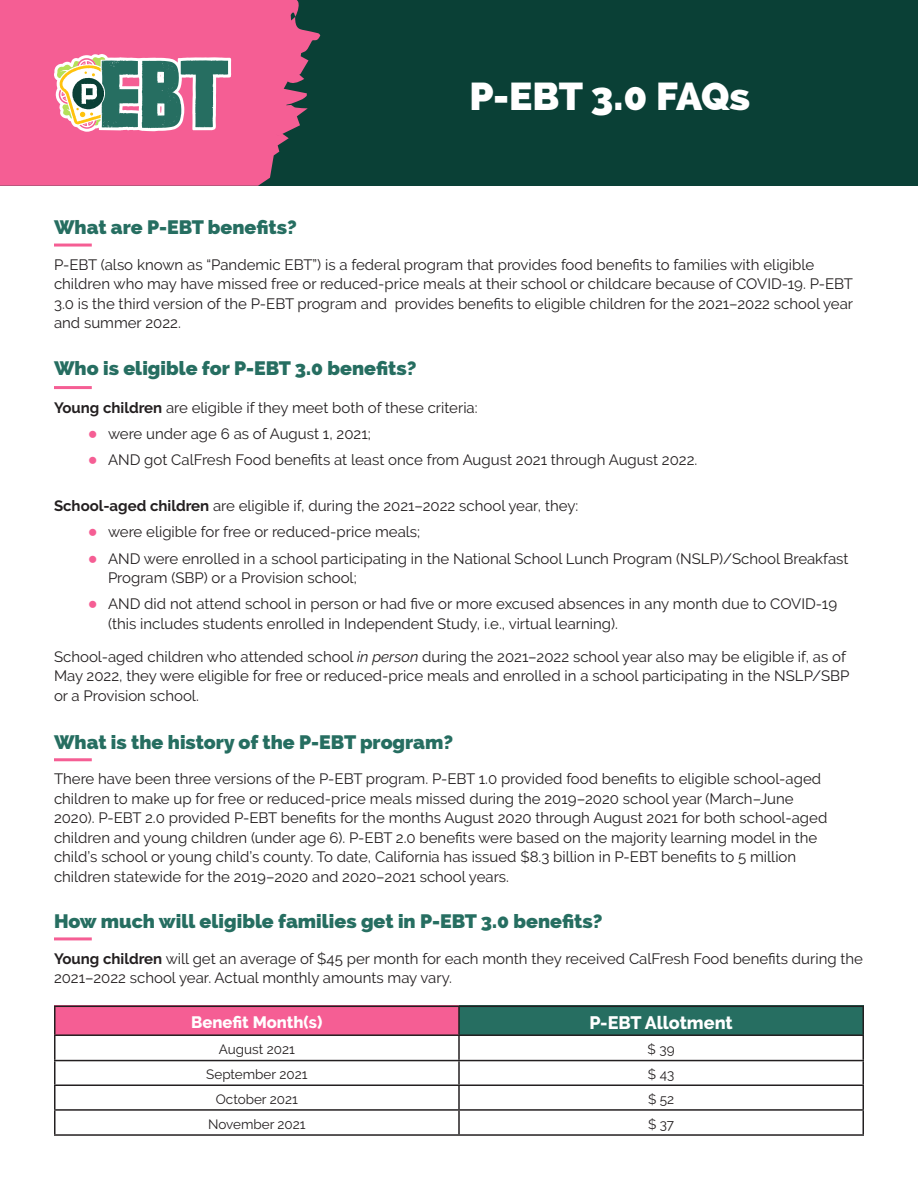
<style>
.page{position:relative;width:918px;height:1188px;background:#fff}
.page>*{position:absolute;margin:0;border:0;box-sizing:border-box;transform-origin:0 0}
.t1{font:800 39px "Raleway";letter-spacing:-.01em;color:#fff}
.t2{font:800 19.5px "Raleway";color:#266e61}
.t3{font:800 18px "Raleway";color:#fff}
.t4{font:800 16.5px "Raleway";color:#fff}
.Paragraph_Style_1{font:15px/19.5px "Raleway";color:#231f20}
.t5{font:13.5px "Raleway";color:#231f20}
.s1{font-weight:700}
.s2{font-family:"Arial";font-weight:900;font-size:16.5px;color:#f55e94}
.s3{font-style:italic}
</style>
<div class="page">
<div style="left:54px;top:1006px;width:405px;height:30px;background:#f55e94"></div>
<div style="left:459px;top:1006px;width:405px;height:30px;background:#266e61"></div>
<div style="left:0;top:0;width:918px;height:186px;background:#0a4036"></div>
<svg style="left:0;top:0;width:320px;height:186px;background:#dc5a8a"></svg>
<svg style="left:54px;top:54px;width:177px;height:78px;background:#989493"></svg>
<hr style="left:54px;top:244px;width:38px;height:3px;background:#f55e94">
<hr style="left:54px;top:386px;width:38px;height:3px;background:#f55e94">
<hr style="left:54px;top:758px;width:38px;height:3px;background:#f55e94">
<hr style="left:54px;top:937px;width:38px;height:3px;background:#f55e94">
<hr style="left:54px;top:1006px;width:405px;height:1px;background:#231f20">
<hr style="left:54px;top:1007px;width:2px;height:27px;background:#231f20">
<hr style="left:459px;top:1006px;width:405px;height:1px;background:#231f20">
<hr style="left:458px;top:1007px;width:2px;height:27px;background:#231f20">
<hr style="left:862px;top:1007px;width:2px;height:27px;background:#231f20">
<hr style="left:54px;top:1034px;width:405px;height:2px;background:#231f20">
<hr style="left:54px;top:1036px;width:2px;height:24px;background:#231f20">
<hr style="left:459px;top:1034px;width:405px;height:2px;background:#231f20">
<hr style="left:458px;top:1036px;width:2px;height:24px;background:#231f20">
<hr style="left:862px;top:1036px;width:2px;height:24px;background:#231f20">
<hr style="left:54px;top:1060px;width:405px;height:1px;background:#231f20">
<hr style="left:54px;top:1061px;width:2px;height:23px;background:#231f20">
<hr style="left:459px;top:1060px;width:405px;height:1px;background:#231f20">
<hr style="left:458px;top:1061px;width:2px;height:23px;background:#231f20">
<hr style="left:862px;top:1061px;width:2px;height:23px;background:#231f20">
<hr style="left:54px;top:1084px;width:405px;height:2px;background:#231f20">
<hr style="left:54px;top:1086px;width:2px;height:23px;background:#231f20">
<hr style="left:459px;top:1084px;width:405px;height:2px;background:#231f20">
<hr style="left:458px;top:1086px;width:2px;height:23px;background:#231f20">
<hr style="left:862px;top:1086px;width:2px;height:23px;background:#231f20">
<hr style="left:54px;top:1109px;width:405px;height:2px;background:#231f20">
<hr style="left:54px;top:1111px;width:2px;height:23px;background:#231f20">
<hr style="left:459px;top:1109px;width:405px;height:2px;background:#231f20">
<hr style="left:458px;top:1111px;width:2px;height:23px;background:#231f20">
<hr style="left:862px;top:1111px;width:2px;height:23px;background:#231f20">
<hr style="left:54px;top:1134px;width:405px;height:2px;background:#231f20">
<hr style="left:459px;top:1134px;width:405px;height:2px;background:#231f20">
<p class="t1" style="left:469px;top:73px;width:282px">P-EBT 3.0 FAQs</p>
<p class="t2" style="left:54px;top:216px;width:244px">What are P-EBT benefits?</p>
<p class="Paragraph_Style_1" style="left:54px;top:255px;width:801px">P-EBT (also known as “Pandemic EBT”) is a federal program that provides food benefits to families with eligible children who may have missed free or reduced-price meals at their school or childcare because of COVID-19. P-EBT 3.0 is the third version of the P-EBT program and provides benefits to eligible children for the 2021–2022 school year and summer 2022.</p>
<p class="t2" style="left:54px;top:357px;width:364px">Who is eligible for P-EBT 3.0 benefits?</p>
<p class="Paragraph_Style_1" style="left:54px;top:398px;width:425px"><span class="s1">Young children</span> are eligible if they meet both of these criteria:</p>
<p class="Paragraph_Style_1" style="left:88px;top:424px;width:285px"><span class="s2">●</span> were under age 6 as of August 1, 2021;</p>
<p class="Paragraph_Style_1" style="left:88px;top:450px;width:611px"><span class="s2">●</span> AND got CalFresh Food benefits at least once from August 2021 through August 2022.</p>
<p class="Paragraph_Style_1" style="left:54px;top:496px;width:526px"><span class="s1">School-aged children</span> are eligible if, during the 2021–2022 school year, they:</p>
<p class="Paragraph_Style_1" style="left:88px;top:522px;width:334px"><span class="s2">●</span> were eligible for free or reduced-price meals;</p>
<p class="Paragraph_Style_1" style="left:108px;top:549px;width:742px;text-indent:-20px"><span class="s2">●</span> AND were enrolled in a school participating in the National School Lunch Program (NSLP)/School Breakfast<br>Program (SBP) or a Provision school;</p>
<p class="Paragraph_Style_1" style="left:108px;top:594px;width:731px;text-indent:-20px"><span class="s2">●</span> AND did not attend school in person or had five or more excused absences in any month due to COVID-19 (this includes students enrolled in Independent Study, i.e., virtual learning).</p>
<p class="Paragraph_Style_1" style="left:54px;top:647px;width:797px">School-aged children who attended school <span class="s3">in person</span> during the 2021–2022 school year also may be eligible if, as of<br>May 2022, they were eligible for free or reduced-price meals and enrolled in a school participating in the NSLP/SBP or a Provision school.</p>
<p class="t2" style="left:54px;top:731px;width:401px">What is the history of the P-EBT program?</p>
<p class="Paragraph_Style_1" style="left:54px;top:769px;width:775px">There have been three versions of the P-EBT program. P-EBT 1.0 provided food benefits to eligible school-aged children to make up for free or reduced-price meals missed during the 2019–2020 school year (March–June 2020). P-EBT 2.0 provided P-EBT benefits for the months August 2020 through August 2021 for both school-aged children and young children (under age 6). P-EBT 2.0 benefits were based on the majority learning model in the child’s school or young child’s county. To date, California has issued $8.3 billion in P-EBT benefits to 5 million children statewide for the 2019–2020 and 2020–2021 school years.</p>
<p class="t2" style="left:54px;top:910px;width:550px">How much will eligible families get in P-EBT 3.0 benefits?</p>
<p class="Paragraph_Style_1" style="left:54px;top:948px;width:811px"><span class="s1">Young children</span> will get an average of $45 per month for each month they received CalFresh Food benefits during the<br>2021–2022 school year. Actual monthly amounts may vary.</p>
<p class="t4" style="left:191px;top:1013px;width:133px">Benefit Month(s)</p>
<p class="t3" style="left:589px;top:1013px;width:145px">P-EBT Allotment</p>
<p class="t5" style="left:219px;top:1041px;width:77px">August 2021</p>
<p class="t5" style="left:648px;top:1041px;width:28px">$ 39</p>
<p class="t5" style="left:206px;top:1067px;width:103px">September 2021</p>
<p class="t5" style="left:648px;top:1067px;width:28px">$ 43</p>
<p class="t5" style="left:216px;top:1091px;width:84px">October 2021</p>
<p class="t5" style="left:648px;top:1091px;width:28px">$ 52</p>
<p class="t5" style="left:208px;top:1116px;width:99px">November 2021</p>
<p class="t5" style="left:648px;top:1116px;width:27px">$ 37</p>
</div>
